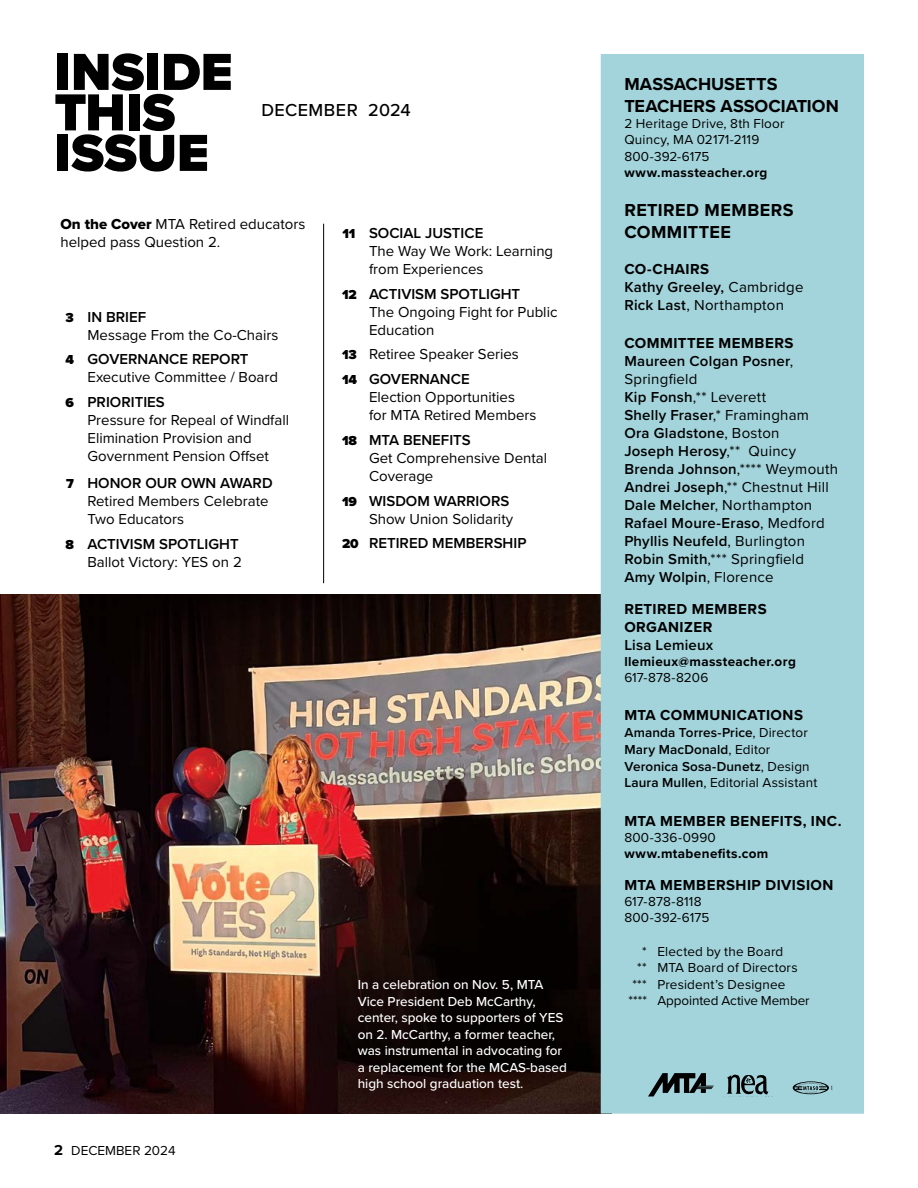
<style>
.page{position:relative;width:918px;height:1188px;background:#fff}
.page>*{position:absolute;margin:0;border:0;box-sizing:border-box;transform-origin:0 0}
.t1{font:900 54px/40.5px "Proxima Nova";letter-spacing:-.005em;color:#000}
.t2{font:700 18px/21.6px "Proxima Nova";letter-spacing:.005em;color:#000}
.t3{font:700 18px/21.6px "Proxima Nova";letter-spacing:.025em;color:#000}
.t4{font:500 18px "Proxima Nova";letter-spacing:.025em;color:#000}
.t5{font:15px/18px "Proxima Nova";color:#000}
.t6{font:600 15px/18px "Proxima Nova";letter-spacing:.015em;color:#000}
.t7{font:700 15px/18px "Proxima Nova";letter-spacing:.03em;color:#000}
.t8{font:13.5px/16.5px "Proxima Nova";letter-spacing:.01em;color:#000}
.t9{font:500 13.5px/16.5px "Proxima Nova";color:#fff}
.t10{font:600 13.5px/16.8px "Proxima Nova";letter-spacing:.01em;color:#000}
.t11{font:700 13.5px "Proxima Nova";letter-spacing:.03em;color:#000}
.s1{font-family:"Proxima Nova Extrabld"}
.s2{font-weight:900;font-size:13.5px}
.s3{font-weight:600}
.s4{font-weight:700;font-size:15px}
.s5{font-weight:700}
.s6{font-weight:400}
</style>
<div class="page">
<img style="left:0;top:594px;width:601px;height:520px">
<div style="left:601px;top:54px;width:263px;height:1060px;background:#a3d4db"></div>
<svg style="left:793px;top:1081px;width:40px;height:13px"></svg>
<svg style="left:648px;top:1073px;width:66px;height:23px"></svg>
<svg style="left:727px;top:1075px;width:41px;height:20px"></svg>
<hr style="left:323px;top:224px;width:1px;height:359px;background:#000">
<h1 class="t1" style="left:54px;top:51px;width:180px">INSIDE<br>THIS<br>ISSUE</h1>
<p class="t4" style="left:261px;top:96px;width:151px">DECEMBER 2024</p>
<p class="t5" style="left:60px;top:214px;width:246px;line-height:18.8px"><span class="s1">On the Cover</span> MTA Retired educators helped pass Question 2.</p>
<p class="t5" style="left:87px;top:307px;width:192px;text-indent:-22px"><span class="s2">3</span> <span class="s3">IN BRIEF<br></span>Message From the Co-Chairs</p>
<p class="t5" style="left:87px;top:350px;width:192px;text-indent:-22px"><span class="s2">4</span> <span class="s3">GOVERNANCE REPORT<br></span>Executive Committee / Board</p>
<p class="t5" style="left:87px;top:392px;width:203px;text-indent:-22px"><span class="s2">6</span> <span class="s3">PRIORITIES<br></span>Pressure for Repeal of Windfall<br>Elimination Provision and<br>Government Pension Offset</p>
<p class="t5" style="left:87px;top:473px;width:187px;text-indent:-21px"><span class="s2">7</span> <span class="s3">HONOR OUR OWN AWARD<br></span>Retired Members Celebrate<br>Two Educators</p>
<p class="t5" style="left:65px;top:534px;width:178px;text-align:right"><span class="s2">8</span> <span class="s3">ACTIVISM SPOTLIGHT<br></span>Ballot Victory: YES on 2</p>
<p class="t5" style="left:369px;top:223px;width:186px;text-indent:-27px"><span class="s2">11</span> <span class="s3">SOCIAL JUSTICE<br></span>The Way We Work: Learning from Experiences</p>
<p class="t5" style="left:369px;top:284px;width:190px;text-indent:-27px"><span class="s2">12</span> <span class="s3">ACTIVISM SPOTLIGHT<br></span>The Ongoing Fight for Public<br>Education</p>
<p class="t5" style="left:342px;top:341px;width:178px;line-height:24.8px"><span class="s2">13</span> Retiree Speaker Series<br><span class="s2">14</span> <span class="s3">GOVERNANCE</span></p>
<p class="t5" style="left:369px;top:388px;width:169px">Election Opportunities for MTA Retired Members</p>
<p class="t5" style="left:369px;top:430px;width:180px;text-indent:-27px"><span class="s2">18</span> <span class="s3">MTA BENEFITS<br></span>Get Comprehensive Dental<br>Coverage</p>
<p class="t5" style="left:342px;top:491px;width:173px;text-align:right"><span class="s2">19</span> <span class="s3">WISDOM WARRIORS<br></span>Show Union Solidarity</p>
<p class="t6" style="left:342px;top:534px;width:186px"><span class="s2">20</span> RETIRED MEMBERSHIP</p>
<p class="t8" style="left:54px;top:1142px;width:123px"><span class="s4">2</span> DECEMBER 2024</p>
<p class="t9" style="left:358px;top:976px;width:211px">In a celebration on Nov. 5, MTA<br>Vice President Deb McCarthy, center, spoke to supporters of YES on 2. McCarthy, a former teacher, was instrumental in advocating for a replacement for the MCAS-based high school graduation test.</p>
<p class="t2" style="left:624px;top:73px;width:216px">MASSACHUSETTS<br>TEACHERS ASSOCIATION</p>
<p class="t8" style="left:624px;top:114px;width:162px">2 Heritage Drive, 8th Floor<br>Quincy, MA 02171-2119<br>800-392-6175</p>
<p class="t11" style="left:624px;top:162px;width:145px">www.massteacher.org</p>
<p class="t3" style="left:624px;top:199px;width:171px">RETIRED MEMBERS<br>COMMITTEE</p>
<p class="t6" style="left:624px;top:260px;width:181px"><span class="s5">CO-CHAIRS<br></span>Kathy Greeley, <span class="s6">Cambridge<br></span>Rick Last<span class="s6">, Northampton</span></p>
<p class="t6" style="left:624px;top:334px;width:215px"><span class="s5">COMMITTEE MEMBERS<br></span>Maureen Colgan Posner<span class="s6">,<br>Springfield<br></span>Kip Fonsh<span class="s6">,** Leverett<br></span>Shelly Fraser<span class="s6">,* Framingham<br></span>Ora Gladstone<span class="s6">, Boston<br></span>Joseph Herosy<span class="s6">,** Quincy<br></span>Brenda Johnson<span class="s6">,**** Weymouth<br></span>Andrei Joseph<span class="s6">,** Chestnut Hill<br></span>Dale Melcher<span class="s6">, Northampton<br></span>Rafael Moure-Eraso<span class="s6">, Medford<br></span>Phyllis Neufeld<span class="s6">, Burlington<br></span>Robin Smith<span class="s6">,*** Springfield<br></span>Amy Wolpin<span class="s6">, Florence</span></p>
<p class="t7" style="left:624px;top:599px;width:144px">RETIRED MEMBERS<br>ORGANIZER</p>
<p class="t6" style="left:624px;top:635px;width:91px">Lisa Lemieux</p>
<p class="t11" style="left:624px;top:651px;width:173px">llemieux@massteacher.org</p>
<p class="t8" style="left:624px;top:669px;width:85px">617-878-8206</p>
<p class="t7" style="left:624px;top:706px;width:180px">MTA COMMUNICATIONS</p>
<p class="t10" style="left:624px;top:724px;width:195px">Amanda Torres-Price<span class="s6">, Director<br></span>Mary MacDonald<span class="s6">, Editor<br></span>Veronica Sosa-Dunetz<span class="s6">, Design<br></span>Laura Mullen<span class="s6">, Editorial Assistant</span></p>
<p class="t7" style="left:624px;top:811px;width:219px">MTA MEMBER BENEFITS, INC.</p>
<p class="t8" style="left:624px;top:829px;width:93px">800-336-0990</p>
<p class="t11" style="left:624px;top:843px;width:146px">www.mtabenefits.com</p>
<p class="t7" style="left:624px;top:875px;width:211px">MTA MEMBERSHIP DIVISION</p>
<p class="t8" style="left:624px;top:893px;width:87px">617-878-8118<br>800-392-6175</p>
<p class="t8" style="left:642px;top:942px;width:143px">* Elected by the Board</p>
<p class="t8" style="left:637px;top:959px;width:162px">** MTA Board of Directors</p>
<p class="t8" style="left:632px;top:975px;width:155px">*** President’s Designee</p>
<p class="t8" style="left:628px;top:992px;width:183px">**** Appointed Active Member</p>
</div>
